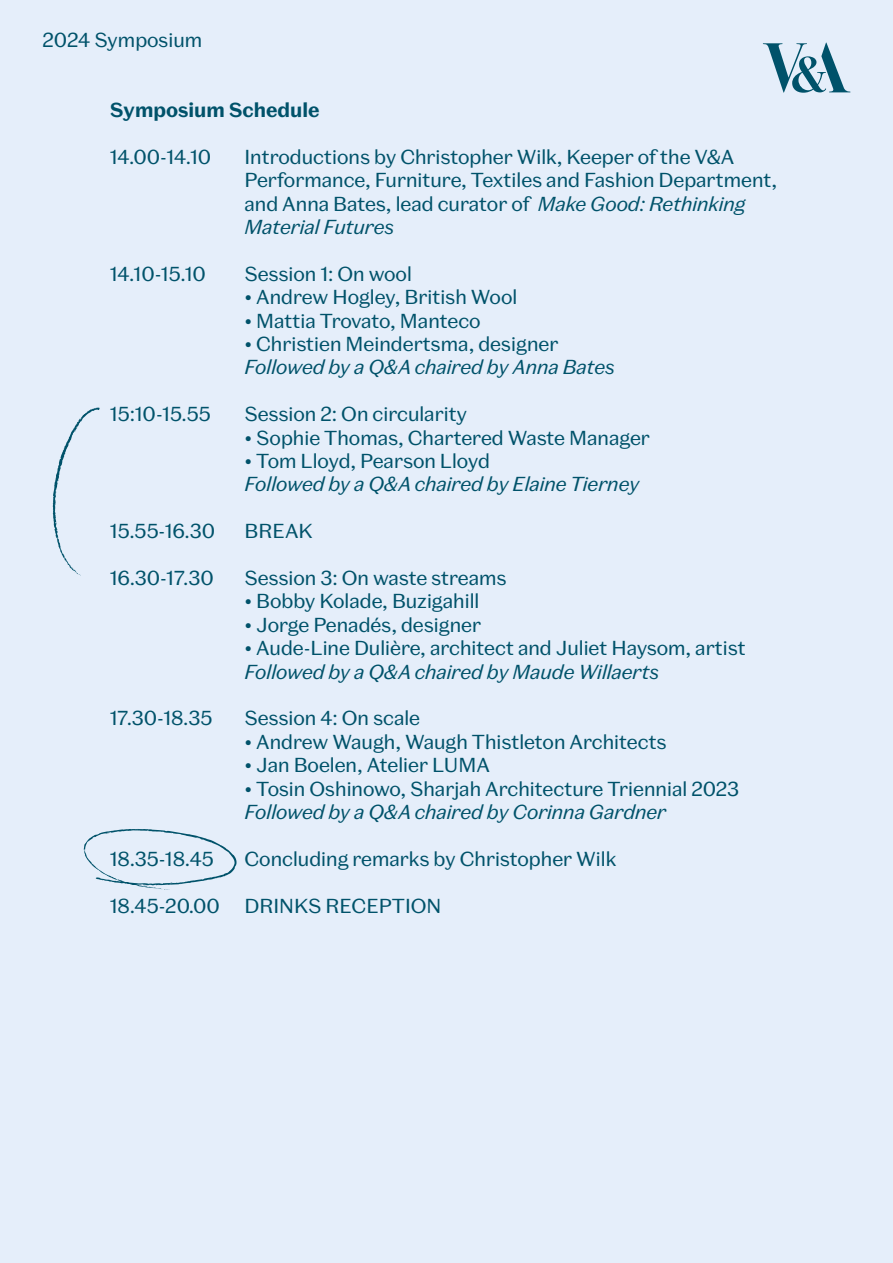
<style>
.page{position:relative;width:893px;height:1263px;background:#e5eefa}
.page>*{position:absolute;margin:0;border:0;box-sizing:border-box;transform-origin:0 0}
.t1{font:19.5px/23.4px "Spiller";color:#00526a}
.t2{font:italic 19.5px "Spiller";color:#00526a}
.t3{font:700 19.5px "Spiller";color:#00526a}
.s1{font-style:italic}
</style>
<div class="page">
<svg style="left:763px;top:42px;width:87px;height:51px"></svg>
<svg style="left:84px;top:829px;width:153px;height:61px"></svg>
<svg style="left:53px;top:407px;width:47px;height:169px"></svg>
<p class="t1" style="left:43px;top:28px;width:161px">2024 Symposium</p>
<p class="t3" style="left:110px;top:98px;width:211px">Symposium Schedule</p>
<p class="t1" style="left:110px;top:145px;width:103px">14.00-14.10</p>
<p class="t1" style="left:244px;top:145px;width:534px">Introductions by Christopher Wilk, Keeper of the V&amp;A Performance, Furniture, Textiles and Fashion Department, and Anna Bates, lead curator of <span class="s1">Make Good: Rethinking Material Futures</span></p>
<p class="t1" style="left:110px;top:262px;width:98px">14.10-15.10</p>
<p class="t1" style="left:244px;top:262px;width:169px">Session 1: On wool</p>
<p class="t1" style="left:244px;top:286px;width:274px">• Andrew Hogley, British Wool</p>
<p class="t1" style="left:244px;top:309px;width:238px">• Mattia Trovato, Manteco</p>
<p class="t1" style="left:244px;top:332px;width:315px">• Christien Meindertsma, designer</p>
<p class="t2" style="left:244px;top:356px;width:372px">Followed by a Q&amp;A chaired by Anna Bates</p>
<p class="t1" style="left:110px;top:403px;width:103px">15:10-15.55</p>
<p class="t1" style="left:244px;top:403px;width:224px">Session 2: On circularity</p>
<p class="t1" style="left:244px;top:426px;width:407px">• Sophie Thomas, Chartered Waste Manager</p>
<p class="t1" style="left:244px;top:449px;width:247px">• Tom Lloyd, Pearson Lloyd</p>
<p class="t2" style="left:244px;top:473px;width:396px">Followed by a Q&amp;A chaired by Elaine Tierney</p>
<p class="t1" style="left:110px;top:520px;width:107px">15.55-16.30</p>
<p class="t1" style="left:244px;top:520px;width:70px">BREAK</p>
<p class="t1" style="left:110px;top:566px;width:105px">16.30-17.30</p>
<p class="t1" style="left:244px;top:566px;width:264px">Session 3: On waste streams</p>
<p class="t1" style="left:244px;top:590px;width:236px">• Bobby Kolade, Buzigahill</p>
<p class="t1" style="left:244px;top:613px;width:238px">• Jorge Penadés, designer</p>
<p class="t1" style="left:244px;top:637px;width:503px">• Aude-Line Dulière, architect and Juliet Haysom, artist</p>
<p class="t2" style="left:244px;top:660px;width:416px">Followed by a Q&amp;A chaired by Maude Willaerts</p>
<p class="t1" style="left:110px;top:707px;width:104px">17.30-18.35</p>
<p class="t1" style="left:244px;top:707px;width:177px">Session 4: On scale</p>
<p class="t1" style="left:244px;top:730px;width:424px">• Andrew Waugh, Waugh Thistleton Architects</p>
<p class="t1" style="left:244px;top:754px;width:247px">• Jan Boelen, Atelier LUMA</p>
<p class="t1" style="left:244px;top:777px;width:496px">• Tosin Oshinowo, Sharjah Architecture Triennial 2023</p>
<p class="t2" style="left:244px;top:800px;width:423px">Followed by a Q&amp;A chaired by Corinna Gardner</p>
<p class="t1" style="left:110px;top:847px;width:105px">18.35-18.45</p>
<p class="t1" style="left:244px;top:847px;width:373px">Concluding remarks by Christopher Wilk</p>
<p class="t1" style="left:110px;top:894px;width:112px">18.45-20.00</p>
<p class="t1" style="left:244px;top:894px;width:199px">DRINKS RECEPTION</p>
</div>
